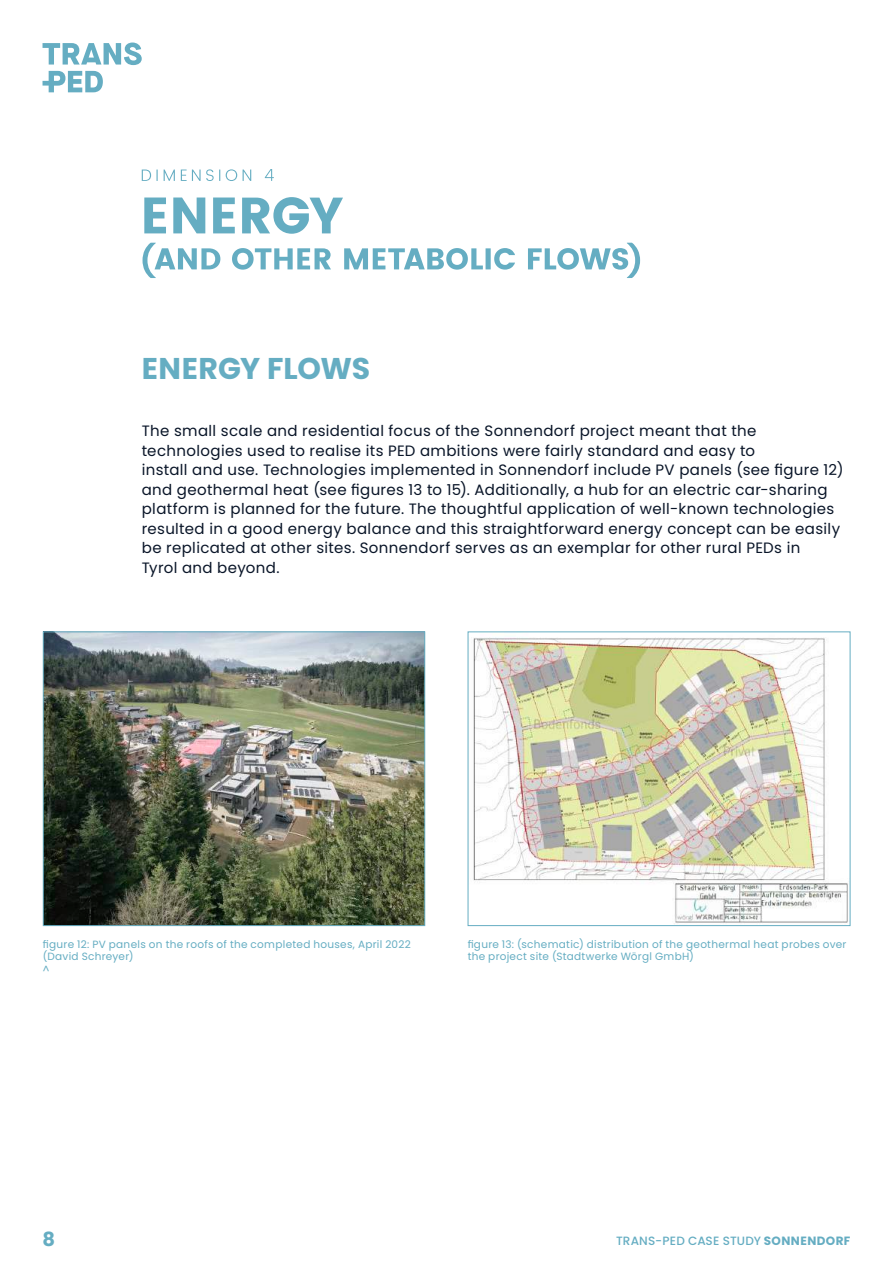
<style>
.page{position:relative;width:893px;height:1263px;background:#fff}
.page>*{position:absolute;margin:0;border:0;box-sizing:border-box;transform-origin:0 0}
.t1{font:700 30px "Poppins";color:#65adc2}
.t2{font:700 19.5px "Poppins";color:#65adc2}
.t3{font:15px/19.5px "Poppins";letter-spacing:.025em;color:#091528}
.t4{font:500 12px "Poppins";letter-spacing:.01em;color:#65adc2}
.t5{font:10.5px/12.6px "Poppins";letter-spacing:.03em;color:#65adc2}
.s1{font-weight:700}
</style>
<div class="page">
<svg style="left:43px;top:43px;width:99px;height:49px"></svg>
<svg style="left:143px;top:243px;width:497px;height:35px"></svg>
<svg style="left:144px;top:197px;width:199px;height:37px"></svg>
<svg style="left:142px;top:169px;width:132px;height:12px"></svg>
<img style="left:45px;top:633px;width:378px;height:291px">
<div style="left:43px;top:631px;width:382px;height:295px;border:1px solid #65adc2"></div>
<img style="left:473px;top:637px;width:375px;height:287px">
<div style="left:468px;top:631px;width:382px;height:295px;border:1px solid #65adc2"></div>
<h1 class="t1" style="left:142px;top:351px;width:230px">ENERGY FLOWS</h1>
<p class="t3" style="left:142px;top:421px;width:703px">The small scale and residential focus of the Sonnendorf project meant that the technologies used to realise its PED ambitions were fairly standard and easy to<br>install and use. Technologies implemented in Sonnendorf include PV panels (see figure 12) and geothermal heat (see figures 13 to 15). Additionally, a hub for an electric car-sharing platform is planned for the future. The thoughtful application of well-known technologies resulted in a good energy balance and this straightforward energy concept can be easily be replicated at other sites. Sonnendorf serves as an exemplar for other rural PEDs in<br>Tyrol and beyond.</p>
<p class="t5" style="left:43px;top:938px;width:369px">figure 12: PV panels on the roofs of the completed houses, April 2022 (David Schreyer)<br>^</p>
<p class="t5" style="left:468px;top:938px;width:380px">figure 13: (schematic) distribution of the geothermal heat probes over the project site (Stadtwerke Wörgl GmbH)</p>
<h2 class="t2" style="left:43px;top:1228px;width:14px">8</h2>
<p class="t4" style="left:616px;top:1234px;width:236px">TRANS-PED CASE STUDY <span class="s1">SONNENDORF</span></p>
</div>
